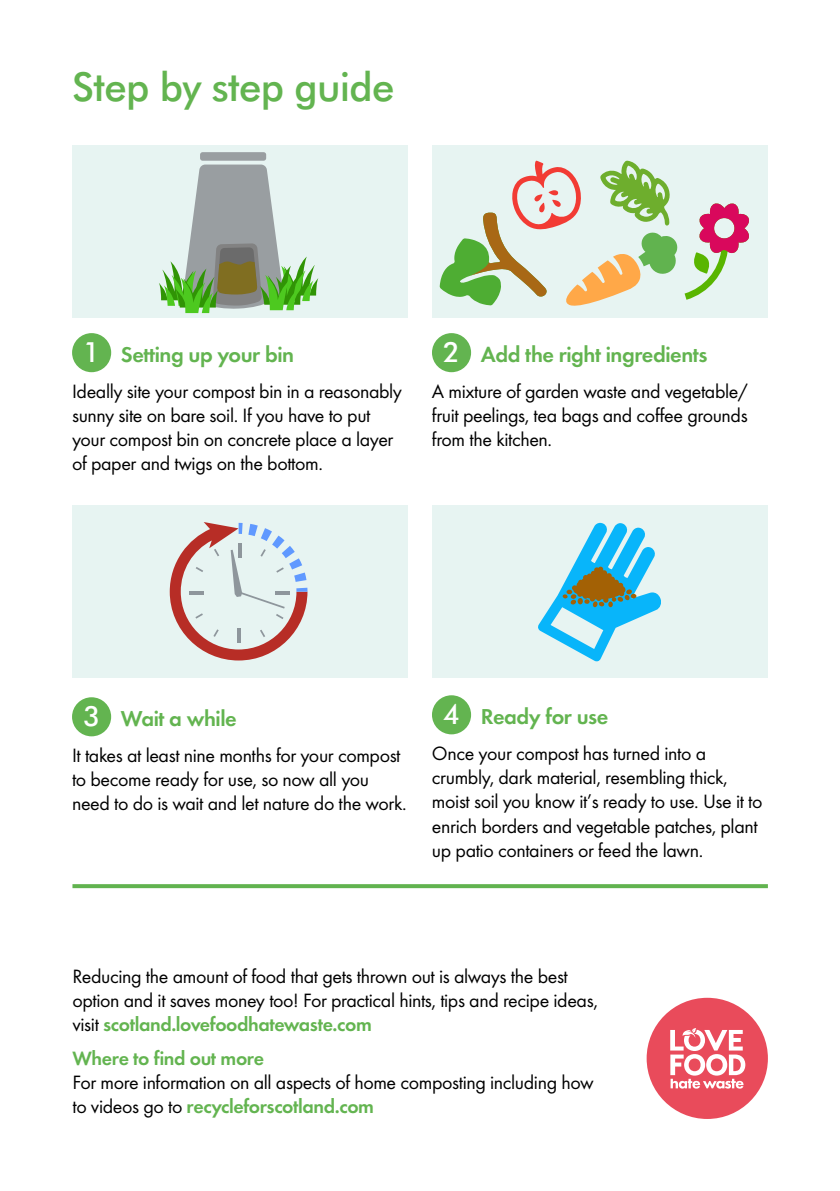
<style>
.page{position:relative;width:840px;height:1191px;background:#fff}
.page>*{position:absolute;margin:0;border:0;box-sizing:border-box;transform-origin:0 0}
.t1{font:500 40px "Futura BT";letter-spacing:-.02em;color:#63b450}
.t2{font:600 22.4px "Futura EF";letter-spacing:-.02em;color:#63b450}
.t3{font:20px/24px "Futura EF";letter-spacing:-.02em;color:#000}
.t4{font:600 20px "Futura EF";letter-spacing:-.02em;color:#63b450}
.s1{font-family:"Futura BT";font-weight:500;font-size:28px;color:#fff}
.s2{font-weight:600;color:#63b450}
</style>
<div class="page">
<div style="left:72px;top:145px;width:336px;height:172px;background:#e7f4f2"></div>
<div style="left:432px;top:145px;width:335px;height:172px;background:#e7f4f2"></div>
<div style="left:72px;top:506px;width:336px;height:172px;background:#e7f4f2"></div>
<div style="left:432px;top:506px;width:335px;height:172px;background:#e7f4f2"></div>
<div style="left:432px;top:333px;width:39px;height:39px;background:#63b450;border-radius:50%"></div>
<div style="left:72px;top:333px;width:39px;height:39px;background:#63b450;border-radius:50%"></div>
<div style="left:72px;top:697px;width:39px;height:39px;background:#63b450;border-radius:50%"></div>
<div style="left:432px;top:695px;width:39px;height:39px;background:#63b450;border-radius:50%"></div>
<svg style="left:170px;top:522px;width:137px;height:138px"></svg>
<svg style="left:72px;top:884px;width:695px;height:4px;background:#67b555"></svg>
<div style="left:646px;top:997px;width:121px;height:122px;background:#e94b5b;border-radius:50%"></div>
<svg style="left:670px;top:1028px;width:75px;height:60px"></svg>
<svg style="left:439px;top:161px;width:238px;height:145px"></svg>
<svg style="left:684px;top:203px;width:65px;height:97px"></svg>
<div style="left:200px;top:152px;width:66px;height:9px;background:#999ea1;border-radius:3px"></div>
<svg style="left:159px;top:164px;width:159px;height:149px"></svg>
<svg style="left:538px;top:523px;width:123px;height:139px"></svg>
<h1 class="t1" style="left:72px;top:62px;width:323px">Step by step guide</h1>
<p class="t2" style="left:83px;top:341px;width:212px"><span class="s1">1</span> Setting up your bin</p>
<p class="t3" style="left:72px;top:379px;width:331px">Ideally site your compost bin in a reasonably sunny site on bare soil. If you have to put your compost bin on concrete place a layer of paper and twigs on the bottom.</p>
<p class="t2" style="left:443px;top:341px;width:266px"><span class="s1">2</span> Add the right ingredients</p>
<p class="t3" style="left:432px;top:379px;width:317px;text-align:justify">A mixture of garden waste and vegetable/ fruit peelings, tea bags and coffee grounds from the kitchen.</p>
<p class="t2" style="left:83px;top:705px;width:155px"><span class="s1">3</span> Wait a while</p>
<p class="t3" style="left:72px;top:743px;width:336px">It takes at least nine months for your compost to become ready for use, so now all you need to do is wait and let nature do the work.</p>
<p class="t2" style="left:443px;top:703px;width:167px"><span class="s1">4</span> Ready for use</p>
<p class="t3" style="left:432px;top:741px;width:332px">Once your compost has turned into a crumbly, dark material, resembling thick, moist soil you know it’s ready to use. Use it to enrich borders and vegetable patches, plant up patio containers or feed the lawn.</p>
<p class="t3" style="left:72px;top:964px;width:526px">Reducing the amount of food that gets thrown out is always the best option and it saves money too! For practical hints, tips and recipe ideas, visit <span class="s2">scotland.lovefoodhatewaste.com</span></p>
<p class="t4" style="left:72px;top:1046px;width:193px">Where to find out more</p>
<p class="t3" style="left:72px;top:1070px;width:522px">For more information on all aspects of home composting including how to videos go to <span class="s2">recycleforscotland.com</span></p>
</div>
